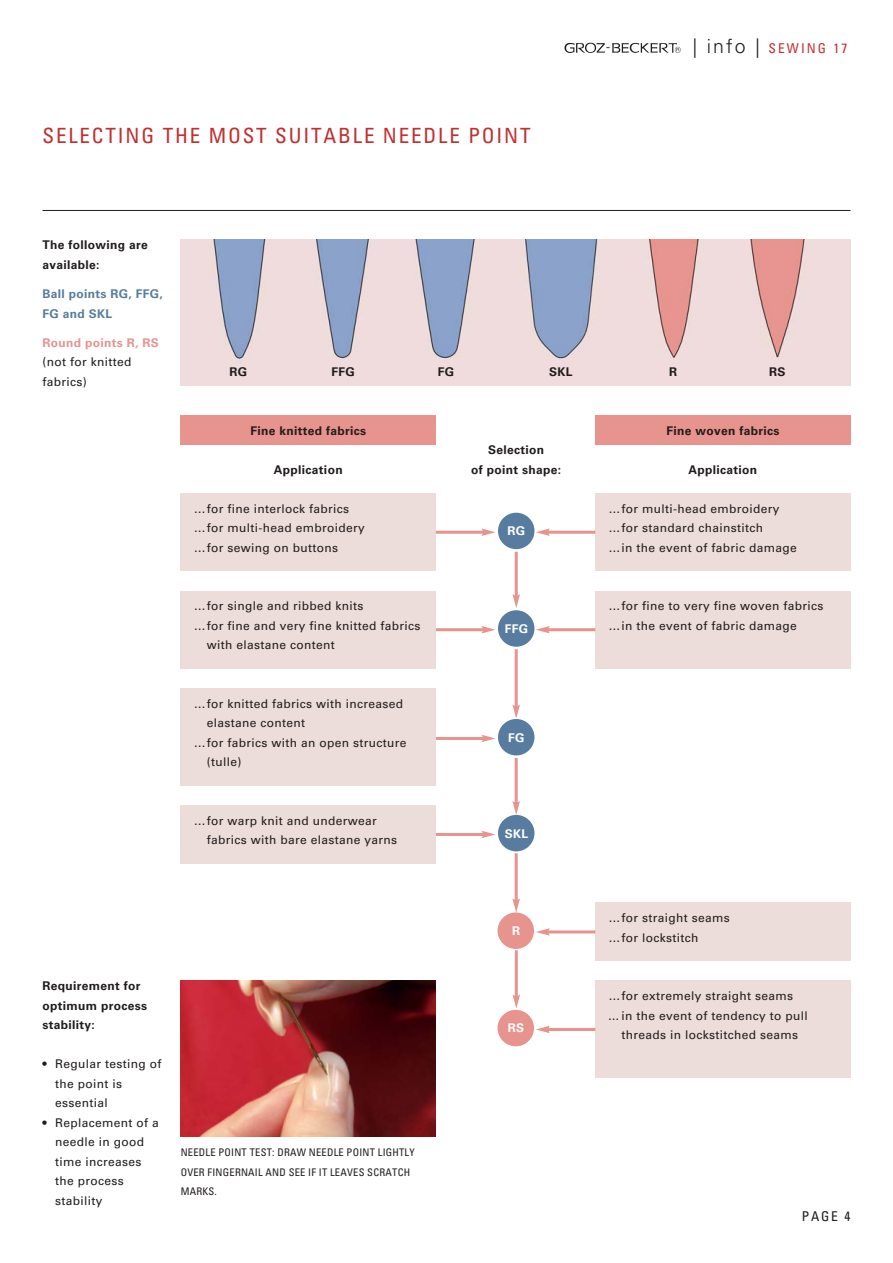
<style>
.page{position:relative;width:893px;height:1263px;background:#fff}
.page>*{position:absolute;margin:0;border:0;box-sizing:border-box;transform-origin:0 0}
.t1{font:condensed 21px "Univers LT Std";letter-spacing:.09em;color:#c2302f}
.t2{font:condensed 13.5px "Univers LT Std";letter-spacing:.155em;color:#c2302f}
.t3{font:condensed 13.5px "Univers LT Std";color:#211c1c}
.t4{font:12px/19.5px "Univers LT Std";letter-spacing:.03em;color:#211c1c}
.t5{font:700 12px/19.5px "Univers LT Std";letter-spacing:.03em;color:#211c1c}
.t6{font:700 12px/19.5px "Univers LT Std";letter-spacing:.03em;color:#577c9f}
.t7{font:700 12px "Univers LT Std";letter-spacing:.03em;color:#e7938e}
.t8{font:700 12px "Univers LT Std";letter-spacing:.03em;color:#fff}
.t9{font:condensed 10.5px/19.5px "Univers LT Std";letter-spacing:.02em;color:#211c1c}
.s1{font-weight:300;font-stretch:normal;font-size:19.5px;color:#211c1c}
</style>
<div class="page">
<div style="left:181px;top:415px;width:255px;height:30px;background:#e7938e"></div>
<div style="left:595px;top:415px;width:255px;height:30px;background:#e7938e"></div>
<div style="left:181px;top:493px;width:255px;height:78px;background:#edddda"></div>
<div style="left:595px;top:493px;width:255px;height:78px;background:#edddda"></div>
<div style="left:595px;top:903px;width:255px;height:58px;background:#edddda"></div>
<div style="left:181px;top:591px;width:255px;height:78px;background:#edddda"></div>
<div style="left:595px;top:591px;width:255px;height:78px;background:#edddda"></div>
<div style="left:595px;top:981px;width:255px;height:97px;background:#edddda"></div>
<div style="left:181px;top:688px;width:255px;height:98px;background:#edddda"></div>
<div style="left:181px;top:805px;width:255px;height:59px;background:#edddda"></div>
<img style="left:181px;top:981px;width:255px;height:156px">
<img style="left:181px;top:240px;width:669px;height:146px">
<hr style="left:43px;top:210px;width:807px;height:1px;background:#231f20">
<hr style="left:436px;top:531px;width:48px;height:3px;background:#e7938e">
<svg style="left:481px;top:528px;width:14px;height:8px"></svg>
<hr style="left:547px;top:531px;width:48px;height:3px;background:#e7938e">
<svg style="left:536px;top:528px;width:14px;height:8px"></svg>
<hr style="left:436px;top:628px;width:48px;height:3px;background:#e7938e">
<svg style="left:481px;top:626px;width:14px;height:7px"></svg>
<hr style="left:547px;top:628px;width:48px;height:3px;background:#e7938e">
<svg style="left:536px;top:626px;width:14px;height:7px"></svg>
<hr style="left:436px;top:737px;width:48px;height:3px;background:#e7938e">
<svg style="left:481px;top:735px;width:14px;height:7px"></svg>
<hr style="left:436px;top:833px;width:48px;height:3px;background:#e7938e">
<svg style="left:481px;top:831px;width:14px;height:7px"></svg>
<hr style="left:547px;top:930px;width:48px;height:3px;background:#e7938e">
<svg style="left:536px;top:928px;width:14px;height:8px"></svg>
<hr style="left:515px;top:552px;width:3px;height:45px;background:#e7938e">
<svg style="left:512px;top:594px;width:8px;height:14px"></svg>
<hr style="left:515px;top:649px;width:3px;height:58px;background:#e7938e">
<svg style="left:512px;top:705px;width:8px;height:14px"></svg>
<hr style="left:515px;top:758px;width:3px;height:46px;background:#e7938e">
<svg style="left:512px;top:801px;width:8px;height:14px"></svg>
<hr style="left:515px;top:853px;width:3px;height:48px;background:#e7938e">
<svg style="left:512px;top:899px;width:8px;height:13px"></svg>
<hr style="left:515px;top:950px;width:3px;height:47px;background:#e7938e">
<svg style="left:512px;top:995px;width:8px;height:13px"></svg>
<hr style="left:547px;top:1028px;width:48px;height:3px;background:#e7938e">
<svg style="left:536px;top:1026px;width:14px;height:7px"></svg>
<img style="left:564px;top:42px;width:117px;height:11px">
<div style="left:498px;top:513px;width:36px;height:36px;background:#577c9f;border-radius:50%"></div>
<div style="left:498px;top:610px;width:36px;height:37px;background:#577c9f;border-radius:50%"></div>
<div style="left:498px;top:719px;width:36px;height:36px;background:#577c9f;border-radius:50%"></div>
<div style="left:498px;top:815px;width:36px;height:36px;background:#577c9f;border-radius:50%"></div>
<div style="left:497px;top:912px;width:37px;height:37px;background:#e7938e;border-radius:50%"></div>
<div style="left:497px;top:1010px;width:37px;height:36px;background:#e7938e;border-radius:50%"></div>
<h1 class="t1" style="left:43px;top:123px;width:490px">SELECTING THE MOST SUITABLE NEEDLE POINT</h1>
<p class="t2" style="left:693px;top:41px;width:156px"><span class="s1">| info |</span> SEWING 17</p>
<p class="t5" style="left:43px;top:237px;width:107px">The following are available:</p>
<p class="t6" style="left:43px;top:285px;width:122px">Ball points RG, FFG,<br>FG and SKL</p>
<p class="t7" style="left:43px;top:338px;width:118px">Round points R, RS</p>
<p class="t4" style="left:43px;top:354px;width:90px">(not for knitted fabrics)</p>
<p class="t5" style="left:230px;top:363px;width:19px">RG</p>
<p class="t5" style="left:332px;top:363px;width:25px">FFG</p>
<p class="t5" style="left:438px;top:363px;width:18px">FG</p>
<p class="t5" style="left:549px;top:363px;width:25px">SKL</p>
<p class="t5" style="left:669px;top:363px;width:10px">R</p>
<p class="t5" style="left:769px;top:363px;width:18px">RS</p>
<p class="t5" style="left:250px;top:422px;width:117px">Fine knitted fabrics</p>
<p class="t5" style="left:666px;top:422px;width:115px">Fine woven fabrics</p>
<p class="t5" style="left:471px;top:441px;width:92px;text-align:center">Selection<br>of point shape:</p>
<p class="t5" style="left:274px;top:461px;width:70px">Application</p>
<p class="t5" style="left:688px;top:461px;width:70px">Application</p>
<p class="t4" style="left:194px;top:500px;width:172px">…for fine interlock fabrics …for multi-head embroidery …for sewing on buttons</p>
<p class="t4" style="left:609px;top:500px;width:190px">…for multi-head embroidery …for standard chainstitch<br>…in the event of fabric damage</p>
<p class="t8" style="left:508px;top:527px;width:19px">RG</p>
<p class="t4" style="left:194px;top:597px;width:171px">…for single and ribbed knits</p>
<p class="t4" style="left:194px;top:617px;width:228px">…for fine and very fine knitted fabrics</p>
<p class="t4" style="left:207px;top:636px;width:130px">with elastane content</p>
<p class="t4" style="left:194px;top:695px;width:211px">…for knitted fabrics with increased</p>
<p class="t4" style="left:207px;top:714px;width:100px">elastane content</p>
<p class="t4" style="left:194px;top:734px;width:214px">…for fabrics with an open structure</p>
<p class="t4" style="left:207px;top:753px;width:36px">(tulle)</p>
<p class="t4" style="left:207px;top:812px;width:192px;text-indent:-13px">…for warp knit and underwear fabrics with bare elastane yarns</p>
<p class="t8" style="left:505px;top:624px;width:25px">FFG</p>
<p class="t8" style="left:508px;top:733px;width:18px">FG</p>
<p class="t8" style="left:505px;top:829px;width:25px">SKL</p>
<p class="t4" style="left:609px;top:597px;width:216px">…for fine to very fine woven fabrics …in the event of fabric damage</p>
<p class="t5" style="left:43px;top:978px;width:106px">Requirement for optimum process stability:</p>
<p class="t4" style="left:55px;top:1056px;width:108px;text-indent:-13px">• Regular testing of the point is essential</p>
<p class="t4" style="left:55px;top:1114px;width:105px;text-indent:-13px">• Replacement of a needle in good time increases the process stability</p>
<p class="t9" style="left:181px;top:1143px;width:236px">NEEDLE POINT TEST: DRAW NEEDLE POINT LIGHTLY<br>OVER FINGERNAIL AND SEE IF IT LEAVES SCRATCH<br>MARKS.</p>
<p class="t8" style="left:512px;top:926px;width:10px">R</p>
<p class="t8" style="left:508px;top:1024px;width:18px">RS</p>
<p class="t4" style="left:609px;top:909px;width:123px">…for straight seams …for lockstitch</p>
<p class="t4" style="left:609px;top:987px;width:186px">…for extremely straight seams</p>
<p class="t4" style="left:609px;top:1007px;width:201px">... in the event of tendency to pull</p>
<p class="t4" style="left:621px;top:1026px;width:178px">threads in lockstitched seams</p>
<p class="t3" style="left:802px;top:1208px;width:50px">PAGE 4</p>
</div>
